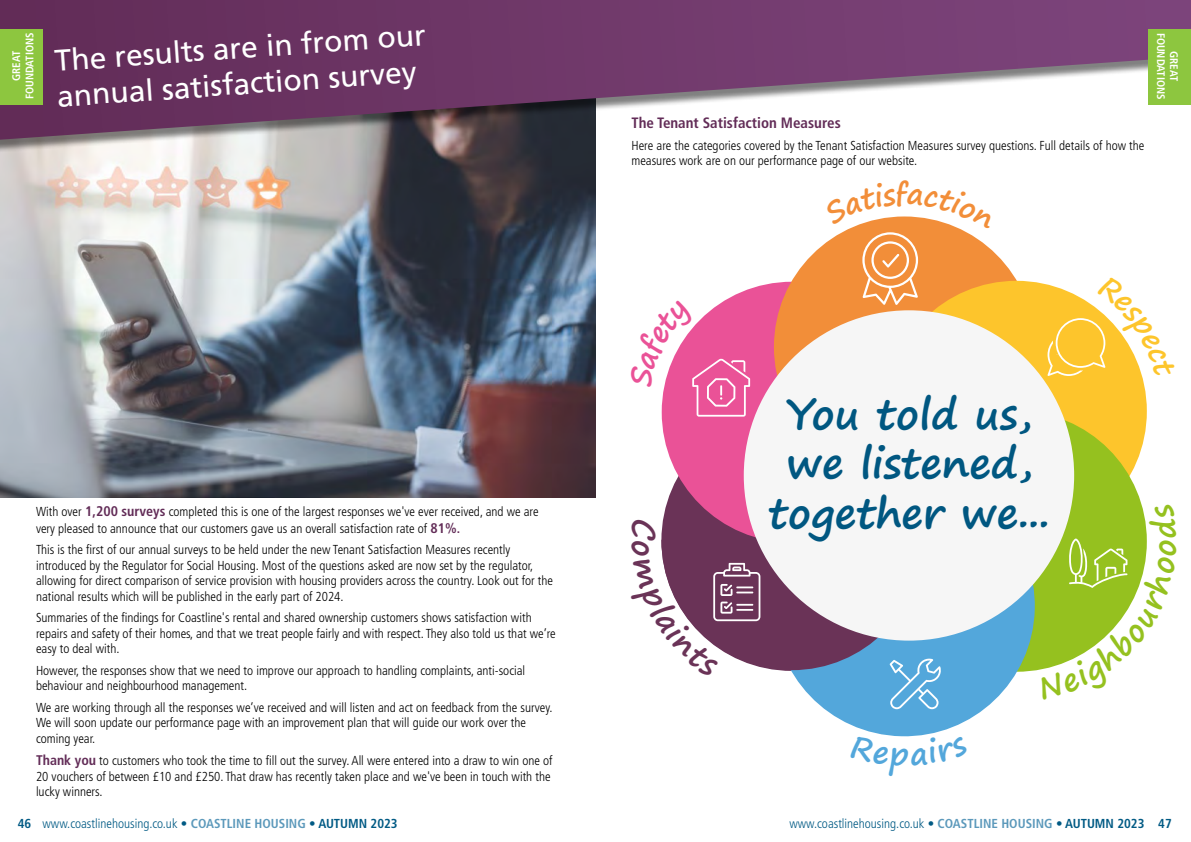
<style>
.page{position:relative;width:1191px;height:842px;background:#fff}
.page>*{position:absolute;margin:0;border:0;box-sizing:border-box;transform-origin:0 0}
.t1{font:700 41.4px/49.7px "Segoe Print";color:#005781;text-align:center}
.t2{font:30px/36px "Frutiger LT Std";color:#fff}
.t3{font:700 condensed 15px "Frutiger LT Std";color:#622c57}
.t4{font:300 condensed 13px/15.6px "Frutiger LT Std";color:#000}
.t5{font:300 condensed 13px "Frutiger LT Std";color:#005a84}
.t6{font:700 condensed 11px/13.2px "Frutiger LT Std";color:#fff;text-align:center}
.s1{font-weight:700;font-size:14px;color:#622c57}
.s2{font-weight:700;color:#622c57}
.s3{font-weight:700}
.s4{font-weight:700;color:#5c99bb}
</style>
<div class="page">
<img style="left:0;top:153px;width:595px;height:345px">
<div style="left:0;top:0;width:1191px;height:153px;background:#000;opacity:.5"></div>
<svg style="left:0;top:0;width:1191px;height:140px"></svg>
<div style="left:661px;top:282px;width:261px;height:260px;background:#ea5297;border-radius:50%"></div>
<div style="left:774px;top:216px;width:260px;height:261px;background:#f28e39;border-radius:50%"></div>
<div style="left:886px;top:281px;width:260px;height:261px;background:#fdc52c;border-radius:50%"></div>
<div style="left:886px;top:411px;width:260px;height:261px;background:#95c11f;border-radius:50%"></div>
<svg style="left:824px;top:583px;width:212px;height:152px;fill:#53a7db"></svg>
<div style="left:743px;top:310px;width:331px;height:331px;background:#f6f6f6;border-radius:50%"></div>
<div style="left:0;top:29px;width:43px;height:75px;background:#8dc63f"></div>
<div style="left:1148px;top:29px;width:43px;height:75px;background:#8dc63f"></div>
<svg style="left:661px;top:300px;width:89px;height:117px"></svg>
<svg style="left:823px;top:216px;width:172px;height:89px"></svg>
<svg style="left:1047px;top:284px;width:96px;height:94px"></svg>
<svg style="left:1038px;top:504px;width:109px;height:166px"></svg>
<svg style="left:887px;top:735px;width:35px;height:2px"></svg>
<svg style="left:661px;top:519px;width:280px;height:190px"></svg>
<h2 class="t2" style="left:53px;top:43px;width:373px;rotate:-4deg">The results are in from our annual satisfaction survey</h2>
<p class="t6" style="left:10px;top:99px;width:68px;rotate:-90deg">GREAT<br>FOUNDATIONS</p>
<p class="t6" style="left:1180px;top:33px;width:68px;rotate:90deg">GREAT<br>FOUNDATIONS</p>
<p class="t3" style="left:631px;top:114px;width:211px">The Tenant Satisfaction Measures</p>
<p class="t4" style="left:631px;top:138px;width:514px">Here are the categories covered by the Tenant Satisfaction Measures survey questions. Full details of how the measures work are on our performance page of our website.</p>
<p class="t4" style="left:36px;top:503px;width:504px;line-height:16.8px">With over <span class="s1">1,200 surveys</span> completed this is one of the largest responses we've ever received, and we are very pleased to announce that our customers gave us an overall satisfaction rate of <span class="s1">81%</span><span class="s2">.</span></p>
<p class="t4" style="left:36px;top:542px;width:518px">This is the first of our annual surveys to be held under the new Tenant Satisfaction Measures recently introduced by the Regulator for Social Housing. Most of the questions asked are now set by the regulator, allowing for direct comparison of service provision with housing providers across the country. Look out for the national results which will be published in the early part of 2024.</p>
<p class="t4" style="left:36px;top:610px;width:521px">Summaries of the findings for Coastline's rental and shared ownership customers shows satisfaction with repairs and safety of their homes, and that we treat people fairly and with respect. They also told us that we’re easy to deal with.</p>
<p class="t4" style="left:36px;top:662px;width:491px">However, the responses show that we need to improve our approach to handling complaints, anti-social behaviour and neighbourhood management.</p>
<p class="t4" style="left:36px;top:699px;width:518px">We are working through all the responses we’ve received and will listen and act on feedback from the survey.<br>We will soon update our performance page with an improvement plan that will guide our work over the coming year.</p>
<p class="t4" style="left:36px;top:753px;width:518px"><span class="s1">Thank you</span> to customers who took the time to fill out the survey. All were entered into a draw to win one of<br>20 vouchers of between £10 and £250. That draw has recently taken place and we've been in touch with the lucky winners.</p>
<h1 class="t1" style="left:768px;top:388px;width:282px">You told us, we listened, together we...</h1>
<p class="t5" style="left:18px;top:816px;width:381px"><span class="s3">46</span> www.coastlinehousing.co.uk <span class="s3">•</span> <span class="s4">COASTLINE HOUSING</span> <span class="s3">• AUTUMN 2023</span></p>
<p class="t5" style="left:789px;top:816px;width:384px">www.coastlinehousing.co.uk <span class="s3">•</span> <span class="s4">COASTLINE HOUSING</span> <span class="s3">• AUTUMN 2023 47</span></p>
</div>
